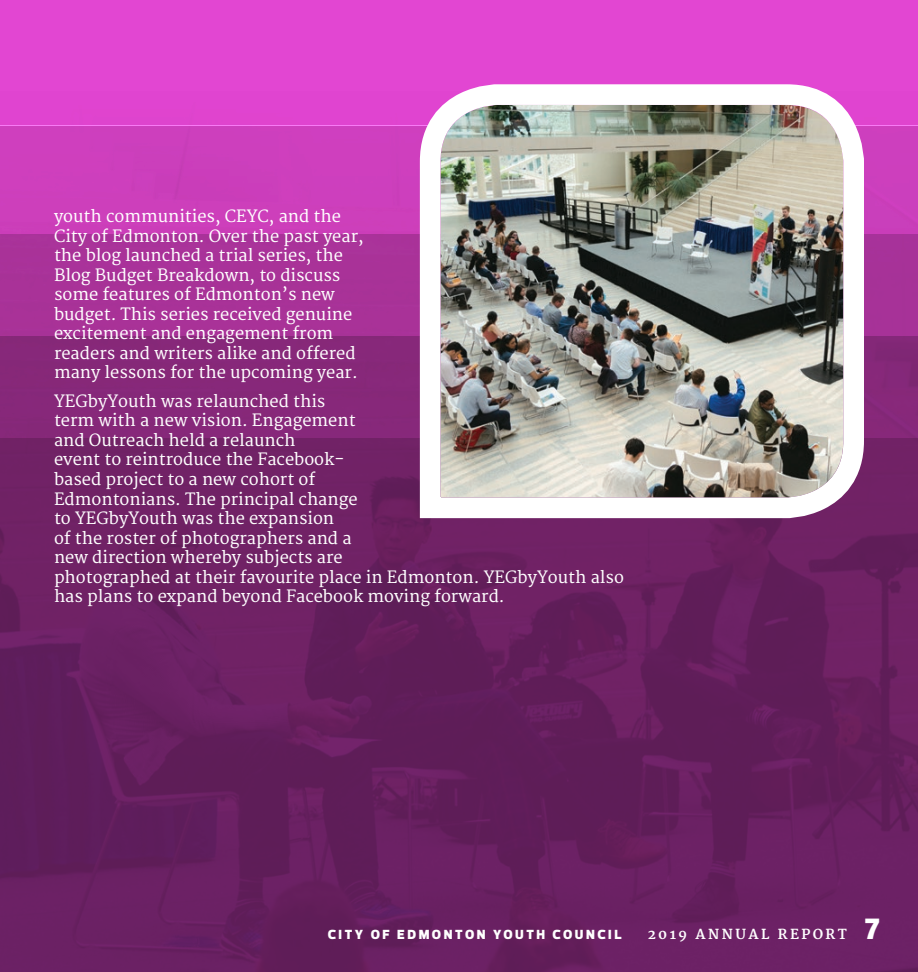
<style>
.page{position:relative;width:918px;height:972px;background:#fff}
.page>*{position:absolute;margin:0;border:0;box-sizing:border-box;transform-origin:0 0}
.t1{font:900 30px "Prelo";color:#fff}
.t2{font:16.5px/19.5px "Merriweather";color:#fff}
.t3{font:900 13.5px "Prelo";letter-spacing:.18em;color:#fff}
.t4{font:700 13.5px "Merriweather";letter-spacing:.18em;color:#fff}
</style>
<div class="page">
<img style="left:0;top:437px;width:918px;height:535px">
<div style="left:0;top:0;width:918px;height:125px;background:#e246d2"></div>
<div style="left:0;top:125px;width:918px;height:109px;background:#cd3fbd"></div>
<div style="left:0;top:234px;width:918px;height:102px;background:#a93298"></div>
<div style="left:0;top:336px;width:918px;height:101px;background:#87287a"></div>
<img style="left:410px;top:84px;width:464px;height:444px">
<p class="t2" style="left:54px;top:208px;width:311px">youth communities, CEYC, and the City of Edmonton. Over the past year, the blog launched a trial series, the Blog Budget Breakdown, to discuss some features of Edmonton’s new budget. This series received genuine excitement and engagement from readers and writers alike and offered many lessons for the upcoming year.</p>
<p class="t2" style="left:54px;top:392px;width:571px">YEGbyYouth was relaunched this<br>term with a new vision. Engagement<br>and Outreach held a relaunch<br>event to reintroduce the Facebook-<br>based project to a new cohort of<br>Edmontonians. The principal change<br>to YEGbyYouth was the expansion<br>of the roster of photographers and a<br>new direction whereby subjects are<br>photographed at their favourite place in Edmonton. YEGbyYouth also has plans to expand beyond Facebook moving forward.</p>
<p class="t3" style="left:328px;top:926px;width:295px">CITY OF EDMONTON YOUTH COUNCIL</p>
<p class="t4" style="left:648px;top:926px;width:201px">2019 ANNUAL REPORT</p>
<h1 class="t1" style="left:865px;top:911px;width:16px">7</h1>
</div>
